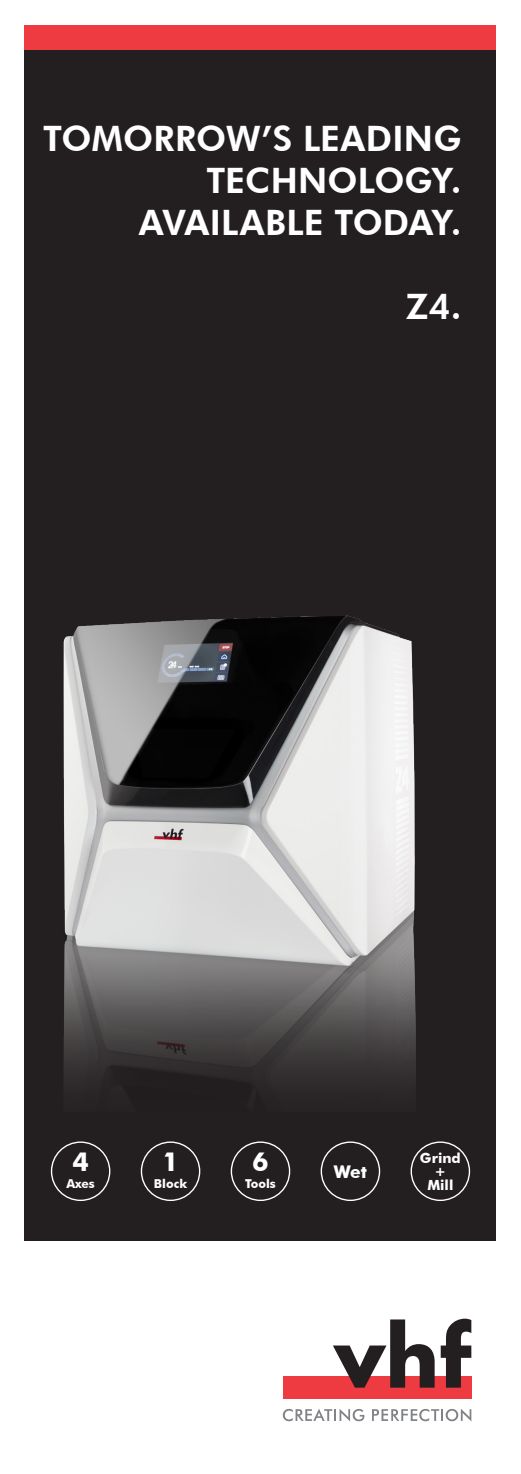
<style>
.page{position:relative;width:521px;height:1474px;background:#fff}
.page>*{position:absolute;margin:0;border:0;box-sizing:border-box;transform-origin:0 0}
.t1{font:800 35px/42px "Futura BT";letter-spacing:.005em;color:#fff;text-align:right}
.t2{font:700 26.25px "Futura BT";color:#fff}
.t3{font:700 17.5px "Futura BT";color:#fff}
.t4{font:700 14px/14px "Futura BT";color:#fff;text-align:center}
.t5{font:700 12.25px "Futura BT";color:#fff}
</style>
<div class="page">
<div style="left:25px;top:25px;width:471px;height:1215px;background:#231f20"></div>
<img style="left:24px;top:521px;width:392px;height:590px">
<div style="left:25px;top:25px;width:471px;height:25px;background:#ee3a41"></div>
<div style="left:283px;top:1376px;width:188px;height:22px;background:#ee3a41"></div>
<svg style="left:333px;top:1319px;width:102px;height:68px"></svg>
<svg style="left:441px;top:1318px;width:30px;height:69px"></svg>
<svg style="left:283px;top:1408px;width:81px;height:13px"></svg>
<svg style="left:372px;top:1408px;width:99px;height:13px"></svg>
<div style="left:51px;top:1141px;width:59px;height:59px;border:1px solid #fff;border-radius:50%"></div>
<div style="left:141px;top:1141px;width:59px;height:59px;border:1px solid #fff;border-radius:50%"></div>
<div style="left:231px;top:1141px;width:59px;height:59px;border:1px solid #fff;border-radius:50%"></div>
<div style="left:321px;top:1141px;width:59px;height:59px;border:1px solid #fff;border-radius:50%"></div>
<div style="left:410px;top:1141px;width:60px;height:59px;border:1px solid #fff;border-radius:50%"></div>
<p class="t1" style="left:43px;top:117px;width:420px">TOMORROW’S LEADING<br>TECHNOLOGY.</p>
<p class="t1" style="left:139px;top:201px;width:324px">AVAILABLE TODAY.</p>
<p class="t1" style="left:406px;top:285px;width:57px">Z4.</p>
<p class="t2" style="left:72px;top:1146px;width:18px">4</p>
<p class="t5" style="left:66px;top:1176px;width:30px">Axes</p>
<p class="t2" style="left:162px;top:1146px;width:18px">1</p>
<p class="t5" style="left:154px;top:1176px;width:35px">Block</p>
<p class="t2" style="left:252px;top:1146px;width:18px">6</p>
<p class="t5" style="left:245px;top:1176px;width:32px">Tools</p>
<p class="t3" style="left:334px;top:1160px;width:35px">Wet</p>
<p class="t4" style="left:420px;top:1151px;width:42px">Grind</p>
<p class="t4" style="left:427px;top:1163px;width:28px">+<br>Mill</p>
</div>
